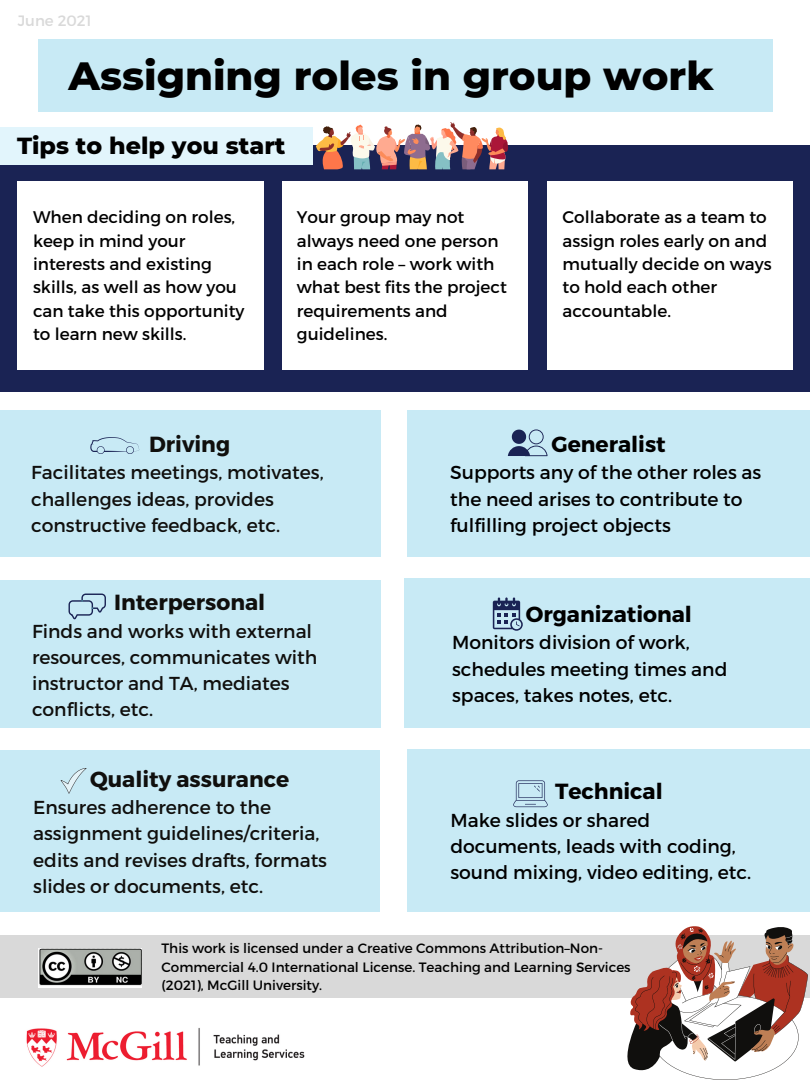
<style>
.page{position:relative;width:810px;height:1080px;background:#fff}
.page>*{position:absolute;margin:0;border:0;box-sizing:border-box;transform-origin:0 0}
.t1{font:800 40.25px "Montserrat";color:#000}
.t2{font:800 23.75px "Montserrat";color:#000}
.t3{font:700 21.88px "Montserrat";color:#100f0d}
.t4{font:700 21.88px "Montserrat";color:#000}
.t5{font:18.75px/26.2px "Montserrat";color:#100f0d}
.t6{font:18.75px/26.2px "Montserrat";color:#000}
.t7{font:16.88px/23.4px "Montserrat";color:#000}
.t8{font:15px "Montserrat";color:#d9d9d9}
.t9{font:13.5px/18.8px "Montserrat";color:#000}
</style>
<div class="page">
<div style="left:0;top:410px;width:381px;height:147px;background:#c8eaf5"></div>
<div style="left:0;top:935px;width:809px;height:63px;background:#d9d9d9"></div>
<img style="left:38px;top:948px;width:104px;height:40px">
<div style="left:0;top:146px;width:810px;height:246px;background:#1a2354"></div>
<div style="left:547px;top:181px;width:246px;height:189px;background:#fff"></div>
<svg style="left:627px;top:926px;width:181px;height:154px"></svg>
<div style="left:0;top:750px;width:380px;height:162px;background:#c8eaf5"></div>
<div style="left:407px;top:749px;width:403px;height:163px;background:#c8eaf5"></div>
<div style="left:0;top:581px;width:381px;height:147px;background:#c8eaf5"></div>
<div style="left:38px;top:39px;width:735px;height:72px;background:#c8eaf5"></div>
<div style="left:407px;top:410px;width:403px;height:147px;background:#c8eaf5"></div>
<div style="left:0;top:127px;width:313px;height:38px;background:#e2f5fc"></div>
<div style="left:18px;top:181px;width:246px;height:189px;background:#fff"></div>
<div style="left:282px;top:181px;width:246px;height:189px;background:#fff"></div>
<div style="left:404px;top:578px;width:406px;height:150px;background:#c8eaf5"></div>
<svg style="left:69px;top:594px;width:37px;height:25px"></svg>
<svg style="left:508px;top:429px;width:40px;height:27px"></svg>
<svg style="left:90px;top:437px;width:49px;height:17px"></svg>
<svg style="left:316px;top:122px;width:192px;height:47px"></svg>
<svg style="left:61px;top:768px;width:25px;height:26px"></svg>
<svg style="left:513px;top:780px;width:35px;height:27px"></svg>
<svg style="left:493px;top:597px;width:30px;height:34px"></svg>
<img style="left:26px;top:1028px;width:279px;height:39px">
<p class="t8" style="left:18px;top:11px;width:75px">June 2021</p>
<h1 class="t1" style="left:68px;top:51px;width:647px">Assigning roles in group work</h1>
<h2 class="t2" style="left:17px;top:131px;width:270px">Tips to help you start</h2>
<p class="t7" style="left:33px;top:205px;width:213px">When deciding on roles, keep in mind your interests and existing skills, as well as how you can take this opportunity to learn new skills.</p>
<p class="t7" style="left:297px;top:205px;width:212px">Your group may not always need one person in each role – work with what best fits the project requirements and guidelines.</p>
<p class="t7" style="left:563px;top:205px;width:211px">Collaborate as a team to assign roles early on and mutually decide on ways to hold each other accountable.</p>
<p class="t3" style="left:149px;top:430px;width:83px">Driving</p>
<p class="t5" style="left:31px;top:459px;width:294px">Facilitates meetings, motivates, challenges ideas, provides constructive feedback, etc.</p>
<p class="t3" style="left:114px;top:588px;width:153px">Interpersonal</p>
<p class="t5" style="left:32px;top:617px;width:287px">Finds and works with external resources, communicates with instructor and TA, mediates conflicts, etc.</p>
<p class="t3" style="left:90px;top:765px;width:201px">Quality assurance</p>
<p class="t5" style="left:33px;top:793px;width:295px">Ensures adherence to the assignment guidelines/criteria, edits and revises drafts, formats slides or documents, etc.</p>
<p class="t4" style="left:552px;top:430px;width:116px">Generalist</p>
<p class="t6" style="left:450px;top:459px;width:313px">Supports any of the other roles as the need arises to contribute to fulfilling project objects</p>
<p class="t4" style="left:526px;top:600px;width:168px">Organizational</p>
<p class="t6" style="left:452px;top:629px;width:277px">Monitors division of work, schedules meeting times and spaces, takes notes, etc.</p>
<p class="t4" style="left:555px;top:777px;width:109px">Technical</p>
<p class="t6" style="left:450px;top:806px;width:201px">Make slides or shared</p>
<p class="t6" style="left:450px;top:832px;width:302px">documents, leads with coding, sound mixing, video editing, etc.</p>
<p class="t9" style="left:161px;top:938px;width:471px">This work is licensed under a Creative Commons Attribution–Non-<br>Commercial 4.0 International License. Teaching and Learning Services (2021), McGill University.</p>
</div>
